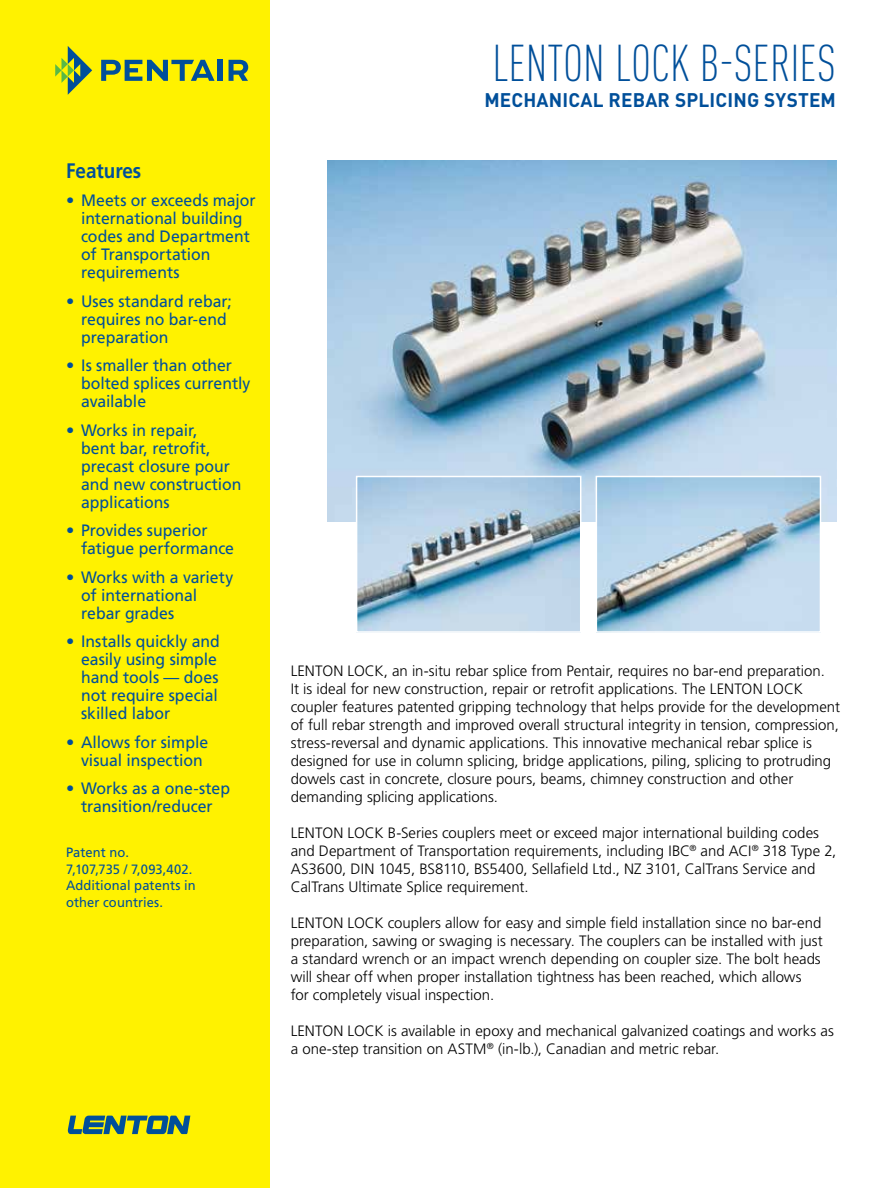
<style>
.page{position:relative;width:891px;height:1188px;background:#fff}
.page>*{position:absolute;margin:0;border:0;box-sizing:border-box;transform-origin:0 0}
.t1{font:300 condensed 51px "DIN Pro";color:#004f9a}
.t2{font:700 21px "Frutiger LT Std";color:#004f9a;scale:.9 1}
.t3{font:700 19.5px "DIN Pro";letter-spacing:.01em;color:#004f9a}
.t4{font:16.5px/18px "Frutiger LT Std";color:#004f9a}
.t5{font:300 15px/18px "Frutiger LT Std";color:#000}
.t6{font:13.5px/16.5px "Frutiger LT Std";letter-spacing:.005em;color:#004f9a;scale:.96 1}
</style>
<div class="page">
<img style="left:328px;top:161px;width:509px;height:361px">
<img style="left:359px;top:479px;width:219px;height:151px">
<div style="left:356px;top:476px;width:225px;height:157px;border:2px solid #fff"></div>
<img style="left:599px;top:479px;width:219px;height:151px">
<div style="left:596px;top:476px;width:225px;height:157px;border:2px solid #fff"></div>
<div style="left:0;top:0;width:270px;height:1188px;background:#fff200"></div>
<svg style="left:101px;top:60px;width:114px;height:21px"></svg>
<div style="left:218px;top:60px;width:5px;height:21px;background:#004f9a"></div>
<svg style="left:229px;top:60px;width:19px;height:21px"></svg>
<svg style="left:55px;top:46px;width:37px;height:49px"></svg>
<svg style="left:68px;top:1116px;width:122px;height:18px"></svg>
<h2 class="t2" style="left:66px;top:158px;width:85px">Features</h2>
<p class="t4" style="left:81px;top:191px;width:176px;text-indent:-15px">• Meets or exceeds major international building codes and Department of Transportation requirements</p>
<p class="t4" style="left:81px;top:292px;width:152px;text-indent:-15px">• Uses standard rebar; requires no bar-end preparation</p>
<p class="t4" style="left:81px;top:356px;width:171px;text-indent:-15px">• Is smaller than other bolted splices currently available</p>
<p class="t4" style="left:81px;top:421px;width:162px;text-indent:-15px">• Works in repair,<br>bent bar, retrofit, precast closure pour and new construction applications</p>
<p class="t4" style="left:81px;top:521px;width:155px;text-indent:-15px">• Provides superior fatigue performance</p>
<p class="t4" style="left:81px;top:568px;width:154px;text-indent:-15px">• Works with a variety of international rebar grades</p>
<p class="t4" style="left:81px;top:632px;width:140px;text-indent:-15px">• Installs quickly and easily using simple hand tools — does not require special skilled labor</p>
<p class="t4" style="left:66px;top:733px;width:144px;text-align:center">• Allows for simple visual inspection</p>
<p class="t4" style="left:66px;top:779px;width:165px;text-align:center">• Works as a one-step transition/reducer</p>
<p class="t6" style="left:66px;top:844px;width:136px">Patent no.<br>7,107,735 / 7,093,402.<br>Additional patents in other countries.</p>
<h1 class="t1" style="left:492px;top:27px;width:345px">LENTON LOCK B-SERIES</h1>
<h3 class="t3" style="left:484px;top:84px;width:353px">MECHANICAL REBAR SPLICING SYSTEM</h3>
<p class="t5" style="left:291px;top:662px;width:551px">LENTON LOCK, an in-situ rebar splice from Pentair, requires no bar-end preparation.<br>It is ideal for new construction, repair or retrofit applications. The LENTON LOCK coupler features patented gripping technology that helps provide for the development of full rebar strength and improved overall structural integrity in tension, compression, stress-reversal and dynamic applications. This innovative mechanical rebar splice is designed for use in column splicing, bridge applications, piling, splicing to protruding dowels cast in concrete, closure pours, beams, chimney construction and other demanding splicing applications.</p>
<p class="t5" style="left:291px;top:824px;width:547px">LENTON LOCK B-Series couplers meet or exceed major international building codes and Department of Transportation requirements, including IBC<sup>®</sup> and ACI<sup>®</sup> 318 Type 2, AS3600, DIN 1045, BS8110, BS5400, Sellafield Ltd., NZ 3101, CalTrans Service and CalTrans Ultimate Splice requirement.</p>
<p class="t5" style="left:291px;top:914px;width:534px">LENTON LOCK couplers allow for easy and simple field installation since no bar-end preparation, sawing or swaging is necessary. The couplers can be installed with just a standard wrench or an impact wrench depending on coupler size. The bolt heads will shear off when proper installation tightness has been reached, which allows for completely visual inspection.</p>
<p class="t5" style="left:291px;top:1022px;width:545px">LENTON LOCK is available in epoxy and mechanical galvanized coatings and works as a one-step transition on ASTM<sup>®</sup> (in-lb.), Canadian and metric rebar.</p>
</div>
